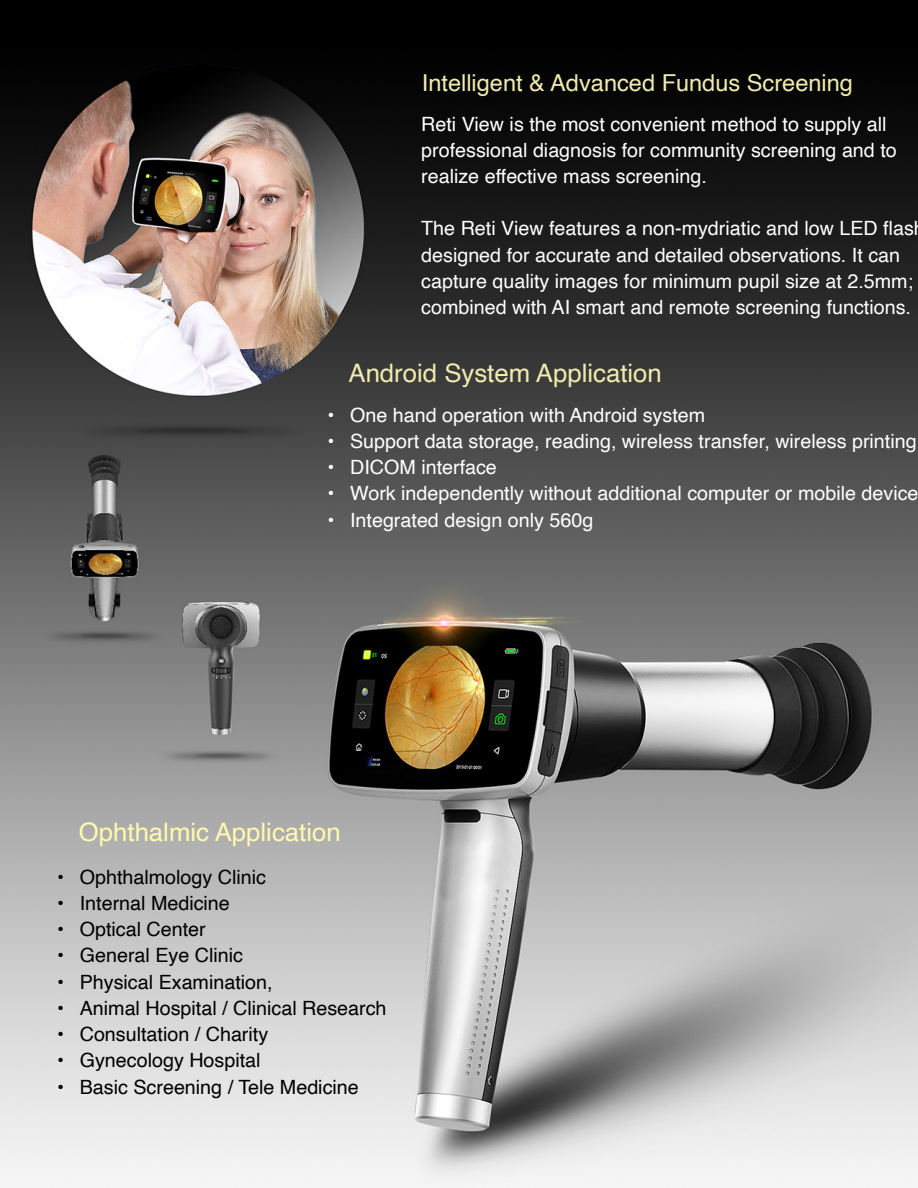
<style>
.page{position:relative;width:918px;height:1188px;background:#fff}
.page>*{position:absolute;margin:0;border:0;box-sizing:border-box;transform-origin:0 0}
.t1{font:25.5px "Helvetica";color:#f0ebaf}
.t2{font:25.5px "Helvetica";color:#fff9ad}
.t3{font:23.25px "Helvetica";color:#f0ebaf}
.t4{font:19.65px/26.2px "Helvetica";color:#fff}
.t5{font:19.65px "Helvetica";color:#000}
</style>
<div class="page">
<img style="left:0;top:0;width:918px;height:1188px">
<p class="t3" style="left:422px;top:65px;width:433px">Intelligent &amp; Advanced Fundus Screening</p>
<p class="t4" style="left:421px;top:111px;width:477px">Reti View is the most convenient method to supply all professional diagnosis for community screening and to realize effective mass screening.</p>
<p class="t4" style="left:421px;top:216px;width:494px">The Reti View features a non-mydriatic and low LED flas designed for accurate and detailed observations. It can capture quality images for minimum pupil size at 2.5mm; combined with AI smart and remote screening functions.</p>
<p class="t1" style="left:349px;top:353px;width:315px">Android System Application</p>
<p class="t4" style="left:327px;top:402px;width:379px">• One hand operation with Android system</p>
<p class="t4" style="left:327px;top:428px;width:591px">• Support data storage, reading, wireless transfer, wireless printing</p>
<p class="t4" style="left:327px;top:455px;width:171px">• DICOM interface</p>
<p class="t4" style="left:327px;top:481px;width:593px">• Work independently without additional computer or mobile device</p>
<p class="t4" style="left:327px;top:507px;width:268px">• Integrated design only 560g</p>
<p class="t2" style="left:79px;top:812px;width:263px">Ophthalmic Application</p>
<p class="t5" style="left:57px;top:862px;width:210px">• Ophthalmology Clinic</p>
<p class="t5" style="left:57px;top:888px;width:174px">• Internal Medicine</p>
<p class="t5" style="left:57px;top:914px;width:150px">• Optical Center</p>
<p class="t5" style="left:57px;top:940px;width:187px">• General Eye Clinic</p>
<p class="t5" style="left:57px;top:967px;width:217px">• Physical Examination,</p>
<p class="t5" style="left:57px;top:993px;width:331px">• Animal Hospital / Clinical Research</p>
<p class="t5" style="left:57px;top:1019px;width:213px">• Consultation / Charity</p>
<p class="t5" style="left:57px;top:1045px;width:205px">• Gynecology Hospital</p>
<p class="t5" style="left:57px;top:1071px;width:303px">• Basic Screening / Tele Medicine</p>
</div>
